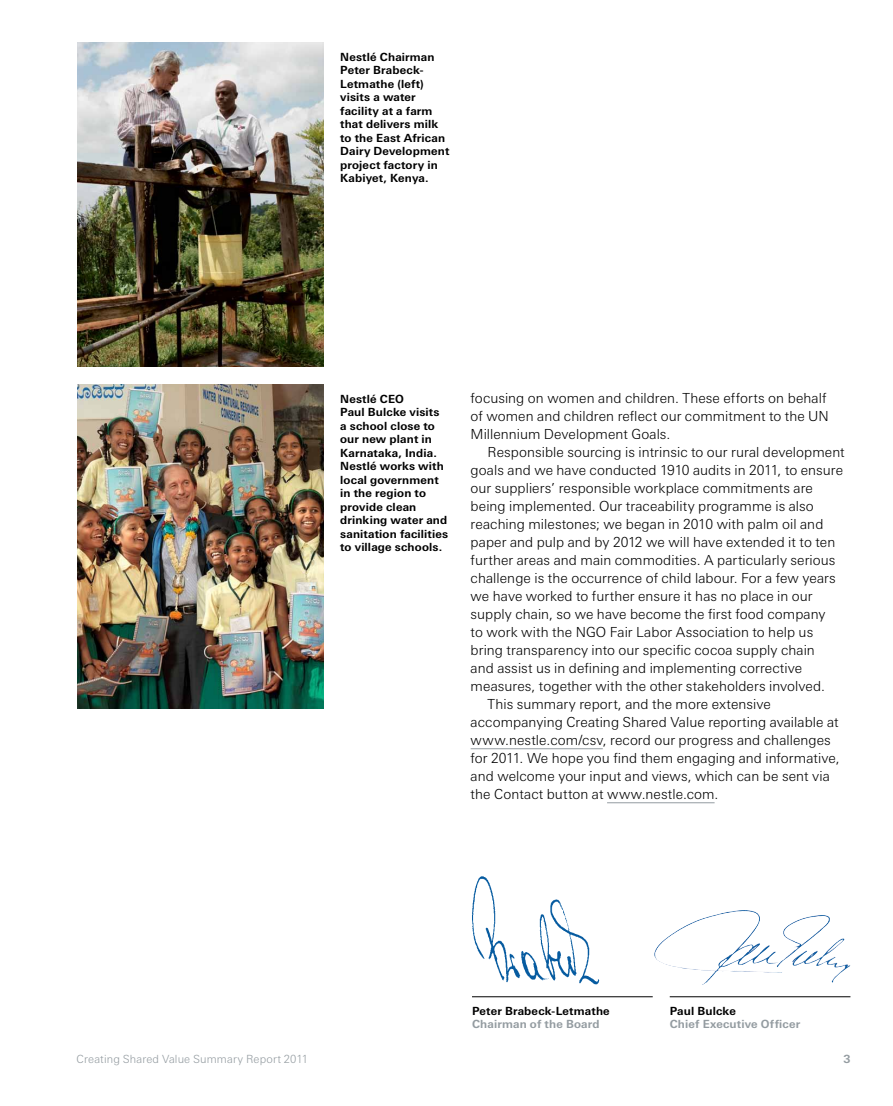
<style>
.page{position:relative;width:893px;height:1106px;background:#fff}
.page>*{position:absolute;margin:0;border:0;box-sizing:border-box;transform-origin:0 0}
.t1{font:300 13.8px/18px "LT Univers Basic";letter-spacing:.005em;color:#000}
.t2{font:700 11.25px/13.5px "LT Univers Basic";letter-spacing:.015em;color:#000}
.t3{font:700 11.25px "LT Univers Basic";letter-spacing:.015em;color:#949ca1}
.t4{font:300 11.25px "LT Univers Basic";letter-spacing:.01em;color:#949ca1}
</style>
<div class="page">
<img style="left:654px;top:910px;width:128px;height:74px">
<img style="left:472px;top:876px;width:128px;height:109px">
<img style="left:77px;top:385px;width:247px;height:324px">
<img style="left:77px;top:43px;width:247px;height:324px">
<hr style="left:471px;top:748px;width:132px;height:1px;background:#949ca1">
<hr style="left:607px;top:802px;width:108px;height:1px;background:#949ca1">
<hr style="left:472px;top:996px;width:181px;height:1px;background:#000">
<hr style="left:670px;top:996px;width:180px;height:1px;background:#000">
<p class="t2" style="left:340px;top:50px;width:111px">Nestlé Chairman<br>Peter Brabeck-<br>Letmathe (left) visits a water facility at a farm that delivers milk to the East African<br>Dairy Development project factory in<br>Kabiyet, Kenya.</p>
<p class="t2" style="left:340px;top:392px;width:109px">Nestlé CEO<br>Paul Bulcke visits a school close to our new plant in<br>Karnataka, India.<br>Nestlé works with local government in the region to provide clean drinking water and sanitation facilities to village schools.</p>
<p class="t1" style="left:471px;top:388px;width:360px">focusing on women and children. These efforts on behalf of women and children reflect our commitment to the UN<br>Millennium Development Goals.</p>
<p class="t1" style="left:488px;top:442px;width:359px">Responsible sourcing is intrinsic to our rural development</p>
<p class="t1" style="left:471px;top:460px;width:374px">goals and we have conducted 1910 audits in 2011, to ensure</p>
<p class="t1" style="left:471px;top:478px;width:344px">our suppliers’ responsible workplace commitments are</p>
<p class="t1" style="left:471px;top:496px;width:345px">being implemented. Our traceability programme is also</p>
<p class="t1" style="left:471px;top:514px;width:354px">reaching milestones; we began in 2010 with palm oil and</p>
<p class="t1" style="left:471px;top:532px;width:366px">paper and pulp and by 2012 we will have extended it to ten</p>
<p class="t1" style="left:471px;top:550px;width:366px">further areas and main commodities. A particularly serious</p>
<p class="t1" style="left:471px;top:568px;width:367px">challenge is the occurrence of child labour. For a few years</p>
<p class="t1" style="left:471px;top:586px;width:344px">we have worked to further ensure it has no place in our</p>
<p class="t1" style="left:471px;top:604px;width:356px">supply chain, so we have become the first food company</p>
<p class="t1" style="left:471px;top:622px;width:344px">to work with the NGO Fair Labor Association to help us</p>
<p class="t1" style="left:471px;top:640px;width:346px">bring transparency into our specific cocoa supply chain</p>
<p class="t1" style="left:471px;top:658px;width:333px">and assist us in defining and implementing corrective</p>
<p class="t1" style="left:471px;top:676px;width:356px">measures, together with the other stakeholders involved.</p>
<p class="t1" style="left:488px;top:694px;width:285px">This summary report, and the more extensive</p>
<p class="t1" style="left:471px;top:712px;width:370px">accompanying Creating Shared Value reporting available at</p>
<p class="t1" style="left:471px;top:730px;width:362px">www.nestle.com/csv, record our progress and challenges</p>
<p class="t1" style="left:471px;top:748px;width:371px">for 2011. We hope you find them engaging and informative,</p>
<p class="t1" style="left:471px;top:766px;width:361px">and welcome your input and views, which can be sent via</p>
<p class="t1" style="left:471px;top:784px;width:249px">the Contact button at www.nestle.com.</p>
<p class="t2" style="left:472px;top:1004px;width:139px">Peter Brabeck‑Letmathe</p>
<p class="t3" style="left:472px;top:1017px;width:129px">Chairman of the Board</p>
<p class="t2" style="left:670px;top:1004px;width:68px">Paul Bulcke</p>
<p class="t3" style="left:670px;top:1017px;width:132px">Chief Executive Officer</p>
<p class="t4" style="left:77px;top:1052px;width:233px">Creating Shared Value Summary Report 2011</p>
<p class="t3" style="left:843px;top:1052px;width:9px">3</p>
</div>
